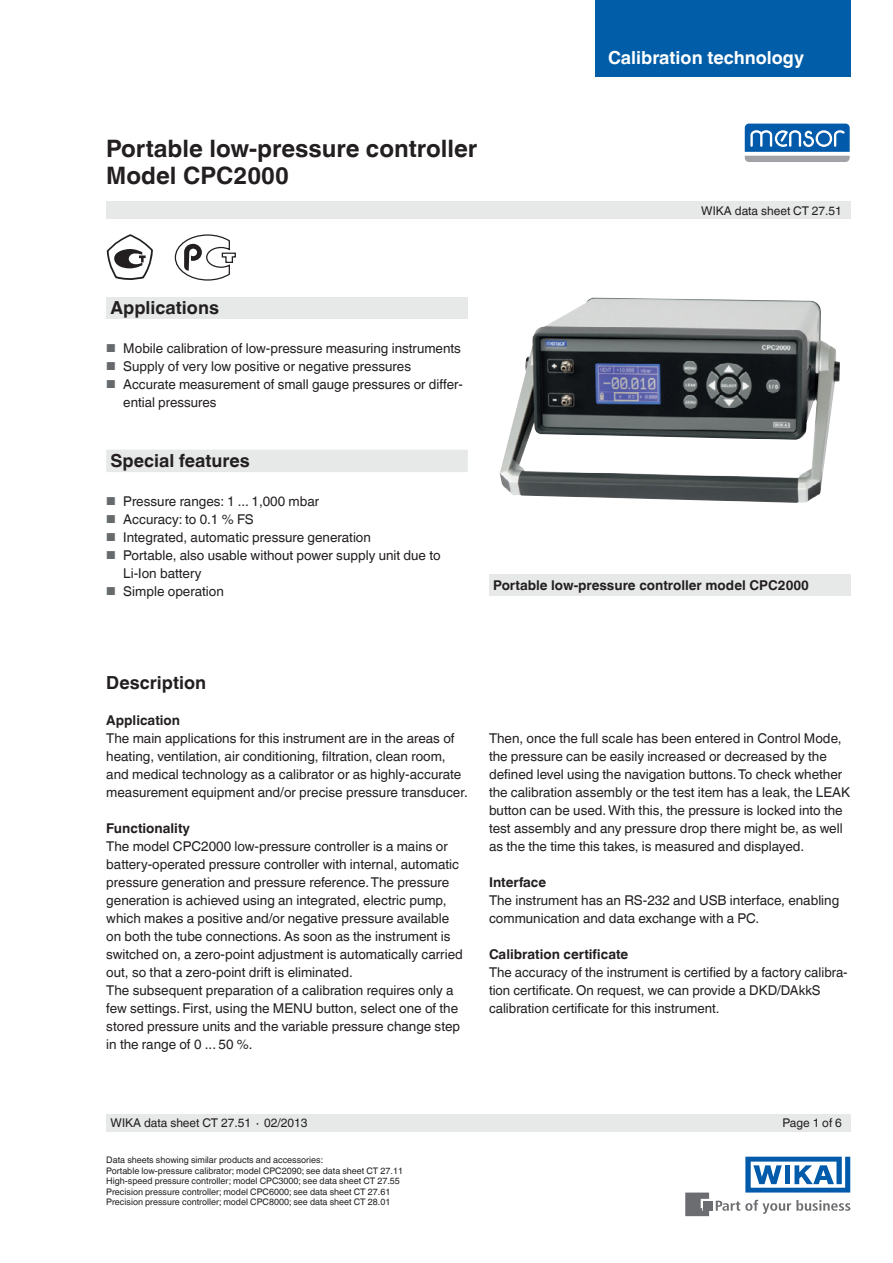
<style>
.page{position:relative;width:893px;height:1263px;background:#fff}
.page>*{position:absolute;margin:0;border:0;box-sizing:border-box;transform-origin:0 0}
.t1{font:700 24px/27px "Helvetica World";color:#231f20}
.t2{font:700 18px "Helvetica World";color:#231f20}
.t3{font:700 18px "Helvetica World";color:#fff}
.t4{font:13.5px/18px "Helvetica World";color:#231f20}
.t5{font:700 13.5px "Helvetica World";color:#231f20}
.t6{font:12px "Helvetica World";color:#231f20}
.t7{font:9px/10.5px "Helvetica World";color:#231f20}
.s1{font-size:11.55px;color:#676a6d}
</style>
<div class="page">
<div style="left:106px;top:298px;width:362px;height:21px;background:#e6e9e8"></div>
<svg style="left:716px;top:1200px;width:134px;height:14px"></svg>
<div style="left:703px;top:1201px;width:9px;height:9px;background:#6c6d70"></div>
<svg style="left:685px;top:1192px;width:24px;height:24px"></svg>
<svg style="left:745px;top:1157px;width:105px;height:35px"></svg>
<div style="left:106px;top:202px;width:744px;height:17px;background:#e6e9e8"></div>
<div style="left:106px;top:1114px;width:744px;height:17px;background:#e6e9e8"></div>
<div style="left:489px;top:574px;width:361px;height:21px;background:#e6e9e8"></div>
<div style="left:106px;top:450px;width:362px;height:22px;background:#e6e9e8"></div>
<div style="left:595px;top:0;width:255px;height:77px;background:#015da7"></div>
<img style="left:500px;top:298px;width:340px;height:205px">
<svg style="left:175px;top:234px;width:61px;height:47px"></svg>
<svg style="left:107px;top:234px;width:46px;height:46px"></svg>
<svg style="left:745px;top:124px;width:105px;height:38px"></svg>
<h1 class="t1" style="left:106px;top:135px;width:372px">Portable low-pressure controller<br>Model CPC2000</h1>
<h2 class="t3" style="left:608px;top:47px;width:197px">Calibration technology</h2>
<p class="t6" style="left:701px;top:204px;width:142px">WIKA data sheet CT 27.51</p>
<h2 class="t2" style="left:111px;top:297px;width:110px">Applications</h2>
<p class="t4" style="left:106px;top:339px;width:356px"><span class="s1">■</span> Mobile calibration of low-pressure measuring instruments</p>
<p class="t4" style="left:106px;top:357px;width:306px"><span class="s1">■</span> Supply of very low positive or negative pressures</p>
<p class="t4" style="left:123px;top:375px;width:341px;text-indent:-17px"><span class="s1">■</span> Accurate measurement of small gauge pressures or differ&shy;ential pressures</p>
<h2 class="t2" style="left:111px;top:450px;width:141px">Special features</h2>
<p class="t4" style="left:106px;top:492px;width:214px"><span class="s1">■</span> Pressure ranges: 1 ... 1,000 mbar</p>
<p class="t4" style="left:106px;top:510px;width:149px"><span class="s1">■</span> Accuracy: to 0.1 % FS</p>
<p class="t4" style="left:106px;top:528px;width:266px"><span class="s1">■</span> Integrated, automatic pressure generation</p>
<p class="t4" style="left:123px;top:546px;width:319px;text-indent:-17px"><span class="s1">■</span> Portable, also usable without power supply unit due to<br>Li-Ion battery</p>
<p class="t4" style="left:106px;top:582px;width:119px"><span class="s1">■</span> Simple operation</p>
<p class="t5" style="left:493px;top:577px;width:317px">Portable low-pressure controller model CPC2000</p>
<h2 class="t2" style="left:106px;top:672px;width:101px">Description</h2>
<p class="t5" style="left:106px;top:712px;width:75px">Application</p>
<p class="t4" style="left:106px;top:729px;width:363px">The main applications for this instrument are in the areas of heating, ventilation, air conditioning, filtration, clean room, and medical technology as a calibrator or as highly-accurate measurement equipment and/or precise pressure transducer.</p>
<p class="t5" style="left:106px;top:820px;width:85px">Functionality</p>
<p class="t4" style="left:106px;top:837px;width:358px">The model CPC2000 low-pressure controller is a mains or battery-operated pressure controller with internal, automatic pressure generation and pressure reference. The pressure generation is achieved using an integrated, electric pump, which makes a positive and/or negative pressure available on both the tube connections. As soon as the instrument is switched on, a zero-point adjustment is automatically carried out, so that a zero-point drift is eliminated.<br>The subsequent preparation of a calibration requires only a few settings. First, using the MENU button, select one of the stored pressure units and the variable pressure change step in the range of 0 ... 50 %.</p>
<p class="t4" style="left:489px;top:729px;width:363px">Then, once the full scale has been entered in Control Mode, the pressure can be easily increased or decreased by the defined level using the navigation buttons. To check whether the calibration assembly or the test item has a leak, the LEAK button can be used. With this, the pressure is locked into the test assembly and any pressure drop there might be, as well as the the time this takes, is measured and displayed.</p>
<p class="t5" style="left:489px;top:874px;width:59px">Interface</p>
<p class="t4" style="left:489px;top:891px;width:352px">The instrument has an RS-232 and USB interface, enabling communication and data exchange with a PC.</p>
<p class="t5" style="left:489px;top:946px;width:141px">Calibration certificate</p>
<p class="t4" style="left:489px;top:963px;width:360px">The accuracy of the instrument is certified by a factory calibra&shy;tion certificate. On request, we can provide a DKD/DAkkS calibration certificate for this instrument.</p>
<p class="t6" style="left:111px;top:1116px;width:198px">WIKA data sheet CT 27.51 ∙ 02/2013</p>
<p class="t6" style="left:782px;top:1116px;width:61px">Page 1 of 6</p>
<p class="t7" style="left:106px;top:1155px;width:298px">Data sheets showing similar products and accessories:<br>Portable low-pressure calibrator; model CPC2090; see data sheet CT 27.11<br>High-speed pressure controller; model CPC3000; see data sheet CT 27.55<br>Precision pressure controller; model CPC6000; see data sheet CT 27.61<br>Precision pressure controller; model CPC8000; see data sheet CT 28.01</p>
</div>
